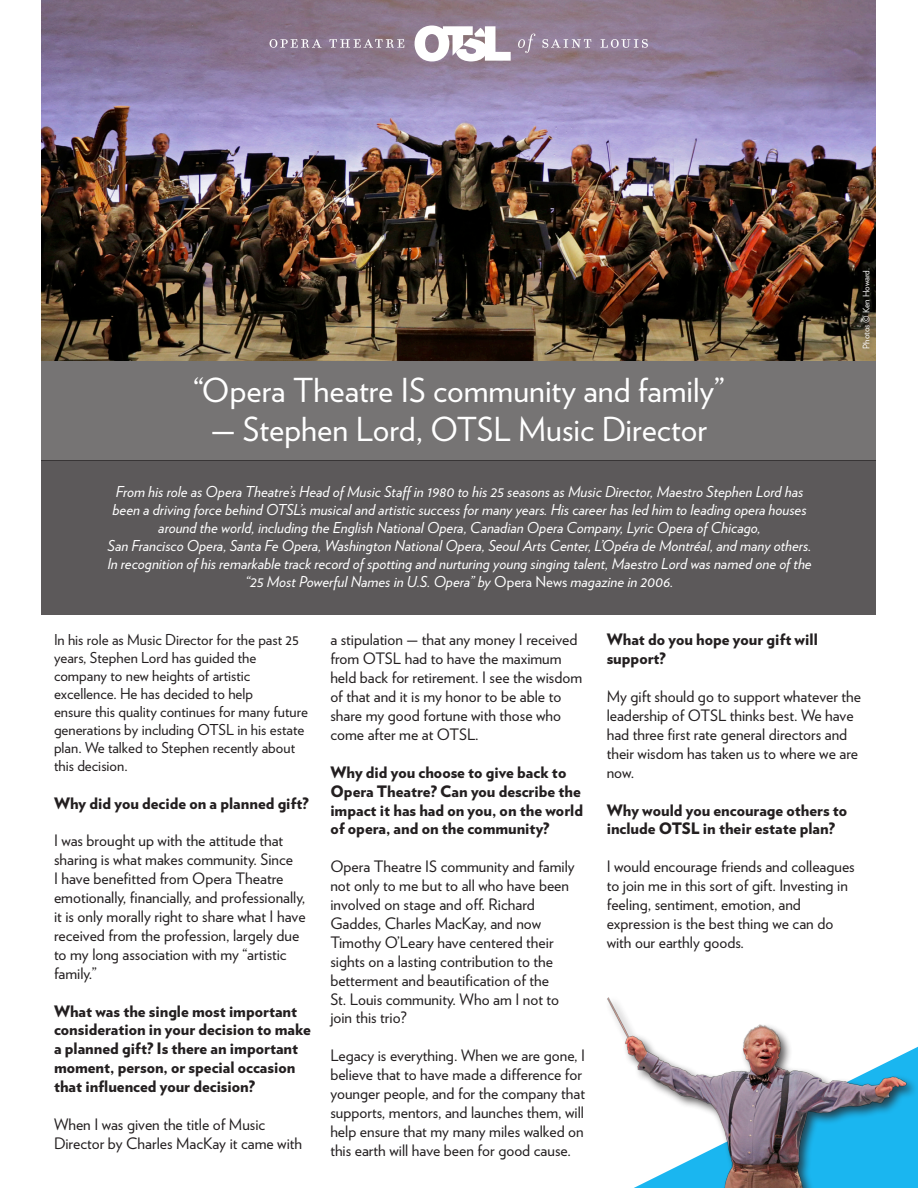
<style>
.page{position:relative;width:918px;height:1188px;background:#fff}
.page>*{position:absolute;margin:0;border:0;box-sizing:border-box;transform-origin:0 0}
.t1{font:33px "Verlag";color:#fff}
.t2{font:15.75px/18.9px "Verlag";color:#231f20}
.t3{font:900 15.75px/18.9px "Verlag";color:#231f20}
.t4{font:italic 15px/18px "Verlag";color:#fff;text-align:center}
.t5{font:15px/18px "Verlag";color:#231f20}
.t6{font:9px "Verlag";color:#fff}
.s1{font-style:normal}
</style>
<div class="page">
<img style="left:41px;top:0;width:835px;height:361px">
<svg style="left:270px;top:26px;width:378px;height:35px"></svg>
<div style="left:41px;top:361px;width:835px;height:99px;background:#767474"></div>
<div style="left:41px;top:460px;width:835px;height:155px;background:#5c595a"></div>
<div style="left:854px;top:262px;width:23px;height:94px;background:#231f20;opacity:.75"></div>
<img style="left:607px;top:997px;width:311px;height:191px">
<p class="t1" style="left:193px;top:365px;width:533px">“Opera Theatre IS community and family”</p>
<p class="t1" style="left:211px;top:405px;width:498px">— Stephen Lord, OTSL Music Director</p>
<p class="t4" style="left:107px;top:482px;width:706px">From his role as Opera Theatre’s Head of Music Staff in 1980 to his 25 seasons as Music Director, Maestro Stephen Lord has been a driving force behind OTSL’s musical and artistic success for many years. His career has led him to leading opera houses around the world, including the English National Opera, Canadian Opera Company, Lyric Opera of Chicago,<br>San Francisco Opera, Santa Fe Opera, Washington National Opera, Seoul Arts Center, L’Opéra de Montréal, and many others.<br>In recognition of his remarkable track record of spotting and nurturing young singing talent, Maestro Lord was named one of the “25 Most Powerful Names in U.S. Opera” by <span class="s1">Opera News</span> magazine in 2006.</p>
<p class="t6" style="left:859px;top:349px;width:82px;rotate:-90deg">Photos © Ken Howard.</p>
<p class="t5" style="left:54px;top:630px;width:255px">In his role as Music Director for the past 25 years, Stephen Lord has guided the company to new heights of artistic excellence. He has decided to help<br>ensure this quality continues for many future generations by including OTSL in his estate plan. We talked to Stephen recently about this decision.</p>
<p class="t3" style="left:54px;top:793px;width:256px">Why did you decide on a planned gift?</p>
<p class="t2" style="left:54px;top:831px;width:253px">I was brought up with the attitude that sharing is what makes community. Since<br>I have benefitted from Opera Theatre emotionally, financially, and professionally, it is only morally right to share what I have received from the profession, largely due to my long association with my “artistic family.”</p>
<p class="t3" style="left:54px;top:1001px;width:259px">What was the single most important consideration in your decision to make a planned gift? Is there an important moment, person, or special occasion that influenced your decision?</p>
<p class="t2" style="left:54px;top:1114px;width:250px">When I was given the title of Music<br>Director by Charles MacKay it came with</p>
<p class="t2" style="left:330px;top:630px;width:253px">a stipulation — that any money I received from OTSL had to have the maximum held back for retirement. I see the wisdom of that and it is my honor to be able to share my good fortune with those who come after me at OTSL.</p>
<p class="t3" style="left:330px;top:762px;width:254px">Why did you choose to give back to Opera Theatre? Can you describe the impact it has had on you, on the world of opera, and on the community?</p>
<p class="t2" style="left:330px;top:856px;width:246px">Opera Theatre IS community and family not only to me but to all who have been involved on stage and off. Richard Gaddes, Charles MacKay, and now Timothy O’Leary have centered their sights on a lasting contribution to the betterment and beautification of the<br>St. Louis community. Who am I not to join this trio?</p>
<p class="t2" style="left:330px;top:1045px;width:256px">Legacy is everything. When we are gone, I believe that to have made a difference for younger people, and for the company that supports, mentors, and launches them, will help ensure that my many miles walked on this earth will have been for good cause.</p>
<p class="t3" style="left:607px;top:630px;width:213px">What do you hope your gift will support?</p>
<p class="t2" style="left:607px;top:686px;width:256px">My gift should go to support whatever the leadership of OTSL thinks best. We have had three first rate general directors and their wisdom has taken us to where we are now.</p>
<p class="t3" style="left:607px;top:800px;width:242px">Why would you encourage others to include OTSL in their estate plan?</p>
<p class="t2" style="left:607px;top:856px;width:250px">I would encourage friends and colleagues to join me in this sort of gift. Investing in feeling, sentiment, emotion, and expression is the best thing we can do with our earthly goods.</p>
</div>
